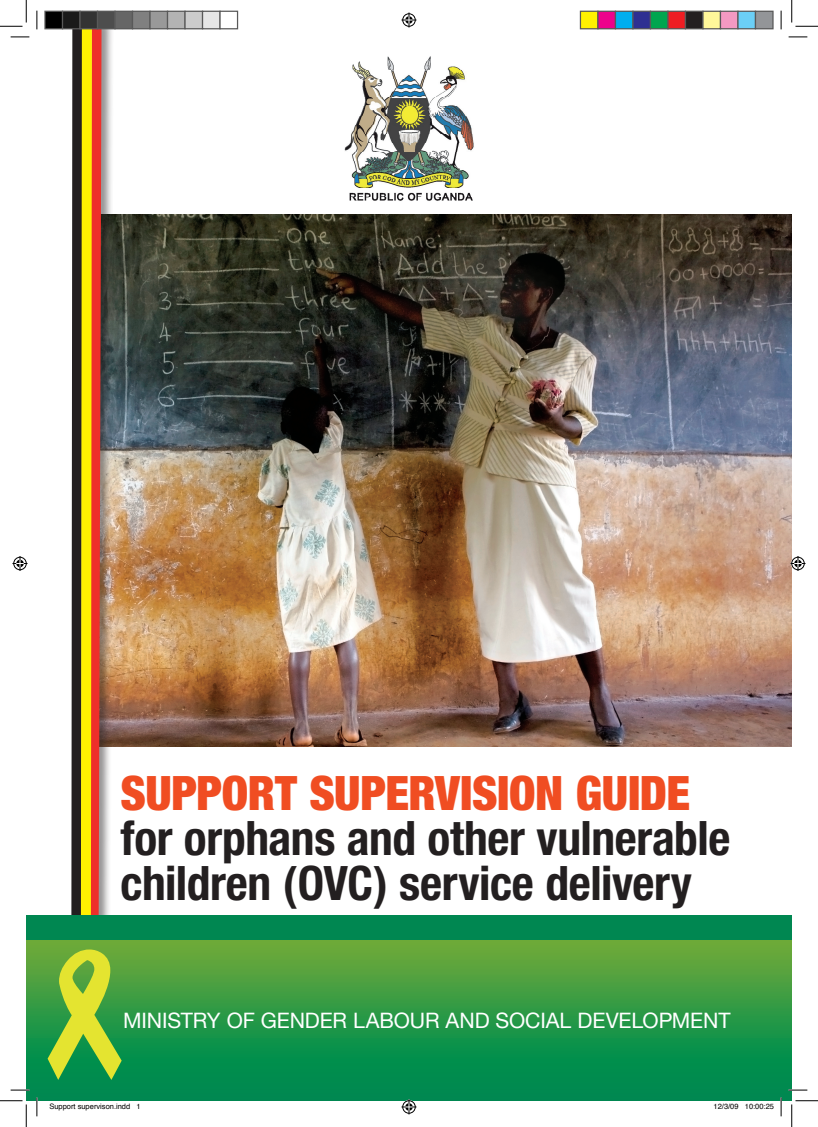
<style>
.page{position:relative;width:818px;height:1127px;background:#fff}
.page>*{position:absolute;margin:0;border:0;box-sizing:border-box;transform-origin:0 0}
.t1{font:700 condensed 47.5px/45px "Helvetica Neue";letter-spacing:-.01em;color:#231f20}
.t2{font:21.25px "Helvetica Neue";letter-spacing:-.005em;color:#fff}
.t3{font:7.5px "Helvetica";color:#000}
.s1{font-weight:900;color:#f04d22}
</style>
<div class="page">
<img style="left:331px;top:56px;width:157px;height:159px">
<img style="left:130px;top:215px;width:662px;height:531px">
<div style="left:26px;top:914px;width:766px;height:28px;background:#008751"></div>
<div style="left:26px;top:940px;width:766px;height:160px;background:linear-gradient(to bottom,#6caa39,#008752)"></div>
<svg style="left:11px;top:36px;width:18px;height:2px"></svg>
<svg style="left:788px;top:36px;width:19px;height:2px"></svg>
<svg style="left:11px;top:1088px;width:18px;height:2px"></svg>
<svg style="left:788px;top:1088px;width:19px;height:2px"></svg>
<svg style="left:36px;top:11px;width:2px;height:18px"></svg>
<svg style="left:36px;top:1097px;width:2px;height:18px"></svg>
<svg style="left:780px;top:11px;width:2px;height:18px"></svg>
<svg style="left:780px;top:1097px;width:2px;height:18px"></svg>
<svg style="left:0;top:0;width:27px;height:27px"></svg>
<svg style="left:0;top:1100px;width:27px;height:26px"></svg>
<svg style="left:791px;top:0;width:27px;height:27px"></svg>
<svg style="left:791px;top:1100px;width:27px;height:26px"></svg>
<svg style="left:401px;top:13px;width:15px;height:15px"></svg>
<svg style="left:401px;top:1099px;width:15px;height:15px"></svg>
<svg style="left:13px;top:556px;width:15px;height:15px"></svg>
<svg style="left:790px;top:556px;width:15px;height:15px"></svg>
<div style="left:45px;top:11px;width:18px;height:18px;background:#000"></div>
<div style="left:44px;top:11px;width:19px;height:18px;border:1px solid #595959"></div>
<div style="left:63px;top:11px;width:17px;height:18px;background:#1a1a1a"></div>
<div style="left:62px;top:11px;width:19px;height:18px;border:1px solid #595959"></div>
<div style="left:80px;top:11px;width:18px;height:18px;background:#333"></div>
<div style="left:79px;top:11px;width:19px;height:18px;border:1px solid #595959"></div>
<div style="left:98px;top:11px;width:17px;height:18px;background:#4d4d4d"></div>
<div style="left:97px;top:11px;width:19px;height:18px;border:1px solid #595959"></div>
<div style="left:115px;top:11px;width:18px;height:18px;background:#666"></div>
<div style="left:114px;top:11px;width:19px;height:18px;border:1px solid #595959"></div>
<div style="left:133px;top:11px;width:17px;height:18px;background:#808080"></div>
<div style="left:132px;top:11px;width:19px;height:18px;border:1px solid #595959"></div>
<div style="left:150px;top:11px;width:18px;height:18px;background:#999"></div>
<div style="left:149px;top:11px;width:19px;height:18px;border:1px solid #595959"></div>
<div style="left:168px;top:11px;width:17px;height:18px;background:#b3b3b3"></div>
<div style="left:167px;top:11px;width:19px;height:18px;border:1px solid #595959"></div>
<div style="left:185px;top:11px;width:18px;height:18px;background:#ccc"></div>
<div style="left:184px;top:11px;width:19px;height:18px;border:1px solid #595959"></div>
<div style="left:203px;top:11px;width:17px;height:18px;background:#e6e6e6"></div>
<div style="left:202px;top:11px;width:19px;height:18px;border:1px solid #595959"></div>
<div style="left:219px;top:11px;width:19px;height:18px;border:1px solid #595959"></div>
<div style="left:580px;top:11px;width:18px;height:18px;background:#fff101"></div>
<div style="left:580px;top:11px;width:18px;height:18px;border:1px solid #595959"></div>
<div style="left:598px;top:11px;width:17px;height:18px;background:#ed028c"></div>
<div style="left:597px;top:11px;width:19px;height:18px;border:1px solid #595959"></div>
<div style="left:615px;top:11px;width:18px;height:18px;background:#00aeef"></div>
<div style="left:615px;top:11px;width:18px;height:18px;border:1px solid #595959"></div>
<div style="left:633px;top:11px;width:17px;height:18px;background:#2e3092"></div>
<div style="left:632px;top:11px;width:19px;height:18px;border:1px solid #595959"></div>
<div style="left:650px;top:11px;width:18px;height:18px;background:#00a54f"></div>
<div style="left:650px;top:11px;width:18px;height:18px;border:1px solid #595959"></div>
<div style="left:668px;top:11px;width:17px;height:18px;background:#ee1d23"></div>
<div style="left:667px;top:11px;width:19px;height:18px;border:1px solid #595959"></div>
<div style="left:685px;top:11px;width:18px;height:18px;background:#231f20"></div>
<div style="left:685px;top:11px;width:18px;height:18px;border:1px solid #595959"></div>
<div style="left:703px;top:11px;width:17px;height:18px;background:#fff79a"></div>
<div style="left:702px;top:11px;width:19px;height:18px;border:1px solid #595959"></div>
<div style="left:720px;top:11px;width:18px;height:18px;background:#f499c2"></div>
<div style="left:720px;top:11px;width:18px;height:18px;border:1px solid #595959"></div>
<div style="left:738px;top:11px;width:17px;height:18px;background:#6bcff6"></div>
<div style="left:737px;top:11px;width:19px;height:18px;border:1px solid #595959"></div>
<div style="left:755px;top:11px;width:18px;height:18px;background:#939598"></div>
<div style="left:755px;top:11px;width:18px;height:18px;border:1px solid #595959"></div>
<svg style="left:48px;top:26px;width:82px;height:1075px"></svg>
<p class="t1" style="left:121px;top:769px;width:611px"><span class="s1">SUPPORT SUPERVISION GUIDE </span>for orphans and other vulnerable children (OVC) service delivery</p>
<p class="t2" style="left:123px;top:1007px;width:609px">MINISTRY OF GENDER LABOUR AND SOCIAL DEVELOPMENT</p>
<p class="t3" style="left:49px;top:1100px;width:93px">Support supervison.indd 1</p>
<p class="t3" style="left:713px;top:1100px;width:62px">12/3/09 10:00:25</p>
</div>
